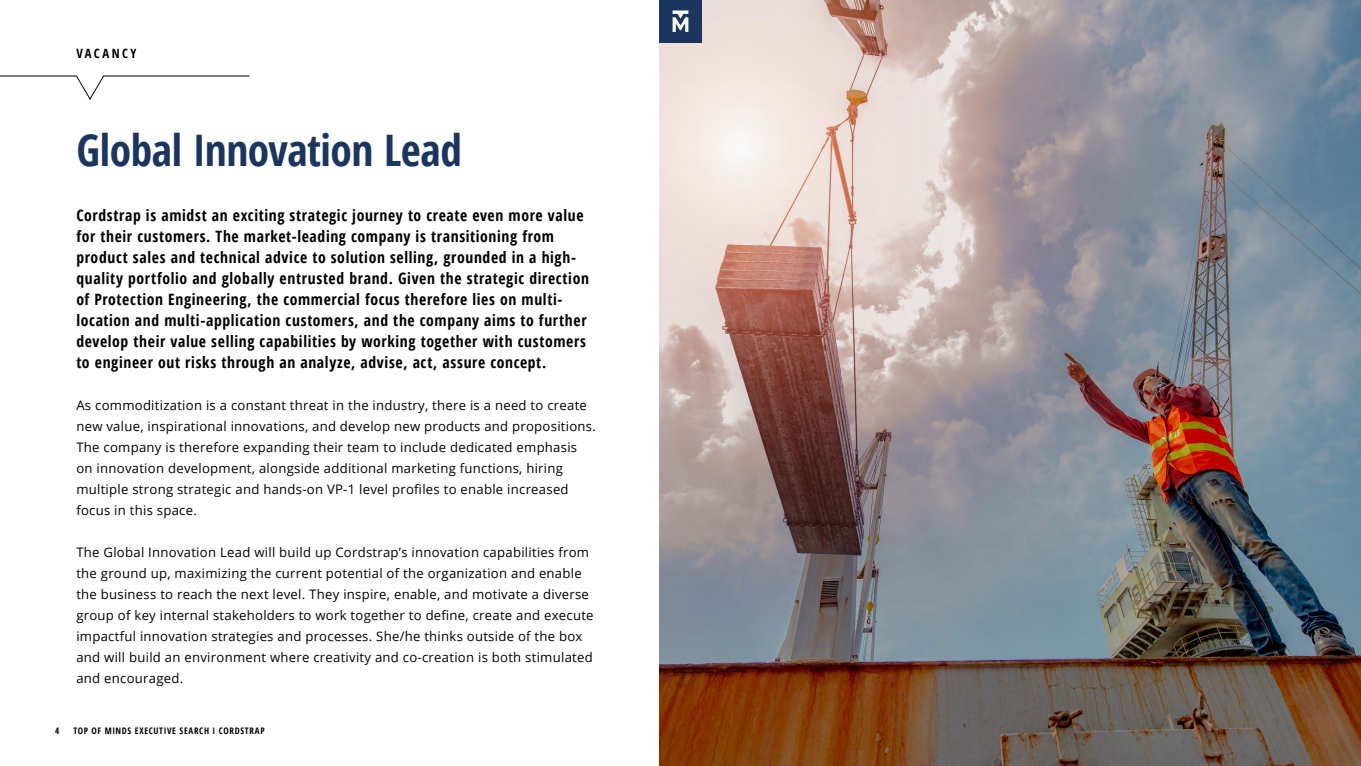
<style>
.page{position:relative;width:1361px;height:766px;background:#fff}
.page>*{position:absolute;margin:0;border:0;box-sizing:border-box;transform-origin:0 0}
.t1{font:700 condensed 43.42px "Open Sans";letter-spacing:-.01em;color:#1a355f}
.t2{font:700 condensed 15.67px/21px "Open Sans";letter-spacing:.04em;color:#000}
.t3{font:13.12px/21px "Open Sans";letter-spacing:.02em;color:#000}
.t4{font:700 condensed 12.75px "Open Sans";letter-spacing:.19em;color:#000}
.t5{font:700 condensed 9px "Open Sans";letter-spacing:.075em;color:#000}
</style>
<div class="page">
<img style="left:659px;top:0;width:702px;height:765px">
<svg style="left:0;top:76px;width:250px;height:24px"></svg>
<div style="left:659px;top:0;width:43px;height:43px;background:#1c355e"></div>
<svg style="left:672px;top:10px;width:16px;height:22px"></svg>
<p class="t4" style="left:76px;top:45px;width:62px">VACANCY</p>
<h1 class="t1" style="left:76px;top:119px;width:387px">Global Innovation Lead</h1>
<p class="t2" style="left:76px;top:204px;width:514px">Cordstrap is amidst an exciting strategic journey to create even more value for their customers. The market-leading company is transitioning from product sales and technical advice to solution selling, grounded in a high&shy;quality portfolio and globally entrusted brand. Given the strategic direction of Protection Engineering, the commercial focus therefore lies on multi&shy;location and multi-application customers, and the company aims to further develop their value selling capabilities by working together with customers to engineer out risks through an analyze, advise, act, assure concept.</p>
<p class="t3" style="left:76px;top:394px;width:521px">As commoditization is a constant threat in the industry, there is a need to create new value, inspirational innovations, and develop new products and propositions.<br>The company is therefore expanding their team to include dedicated emphasis on innovation development, alongside additional marketing functions, hiring multiple strong strategic and hands-on VP-1 level profiles to enable increased focus in this space.</p>
<p class="t3" style="left:76px;top:541px;width:519px">The Global Innovation Lead will build up Cordstrap’s innovation capabilities from the ground up, maximizing the current potential of the organization and enable the business to reach the next level. They inspire, enable, and motivate a diverse group of key internal stakeholders to work together to define, create and execute impactful innovation strategies and processes. She/he thinks outside of the box and will build an environment where creativity and co-creation is both stimulated and encouraged.</p>
<p class="t5" style="left:55px;top:724px;width:6px">4</p>
<p class="t5" style="left:73px;top:724px;width:193px">TOP OF MINDS EXECUTIVE SEARCH I CORDSTRAP</p>
</div>
